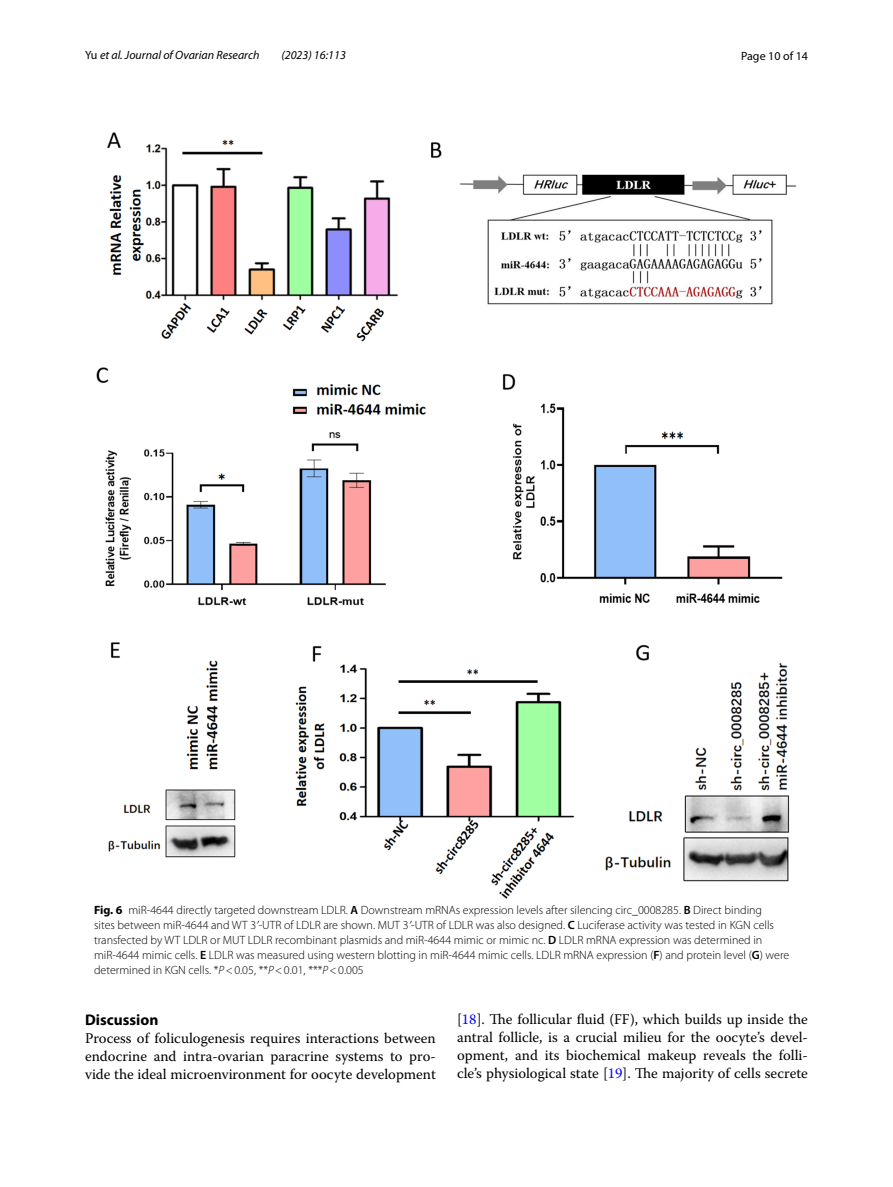
<style>
.page{position:relative;width:893px;height:1187px;background:#fff}
.page>*{position:absolute;margin:0;border:0;box-sizing:border-box;transform-origin:0 0}
.t1{font:700 15.45px "Myriad Pro";color:#000}
.t2{font:14.7px/18px "Warnock Pro";color:#000;text-align:justify}
.t3{font:300 12px/15px "Myriad Pro";color:#000}
.t4{font:italic 12px "Myriad Pro";color:#000}
.t5{font:12px "Myriad Pro";color:#000}
.s1{font-style:normal}
.s2{font-weight:700}
.s3{font-weight:600}
.s4{font-family:"STIX Math";font-weight:400}
.s5{font-style:italic}
.s6{color:#00f}
</style>
<div class="page">
<img style="left:96px;top:133px;width:701px;height:765px">
<p class="t4" style="left:85px;top:48px;width:176px"><span class="s1">Yu</span> et al. Journal of Ovarian Research</p>
<p class="t4" style="left:281px;top:48px;width:66px">(2023) 16:113</p>
<p class="t5" style="left:741px;top:48px;width:68px">Page 10 of 14</p>
<p class="t3" style="left:94px;top:902px;width:697px"><span class="s2">Fig. 6</span> miR-4644 directly targeted downstream LDLR. <span class="s3">A</span> Downstream mRNAs expression levels after silencing circ_0008285. <span class="s3">B</span> Direct binding<br>sites between miR-4644 and WT 3<span class="s4">ʹ</span>-UTR of LDLR are shown. MUT 3<span class="s4">ʹ</span>-UTR of LDLR was also designed. <span class="s3">C</span> Luciferase activity was tested in KGN cells transfected by WT LDLR or MUT LDLR recombinant plasmids and miR-4644 mimic or mimic nc. <span class="s3">D</span> LDLR mRNA expression was determined in miR-4644 mimic cells. <span class="s3">E</span> LDLR was measured using western blotting in miR-4644 mimic cells. LDLR mRNA expression (<span class="s3">F</span>) and protein level (<span class="s3">G</span>) were determined in KGN cells. *<span class="s5">P</span>&lt;0.05, **<span class="s5">P</span>&lt;0.01, ***<span class="s5">P</span>&lt;0.005</p>
<p class="t1" style="left:85px;top:1009px;width:75px">Discussion</p>
<p class="t2" style="left:85px;top:1028px;width:352px">Process of foliculogenesis requires interactions between endocrine and intra-ovarian paracrine systems to pro&shy;vide the ideal microenvironment for oocyte development</p>
<p class="t2" style="left:457px;top:1010px;width:352px">[<span class="s6">18</span>]. The follicular fluid (FF), which builds up inside the antral follicle, is a crucial milieu for the oocyte’s devel&shy;opment, and its biochemical makeup reveals the folli&shy;cle’s physiological state [<span class="s6">19</span>]. The majority of cells secrete</p>
</div>
